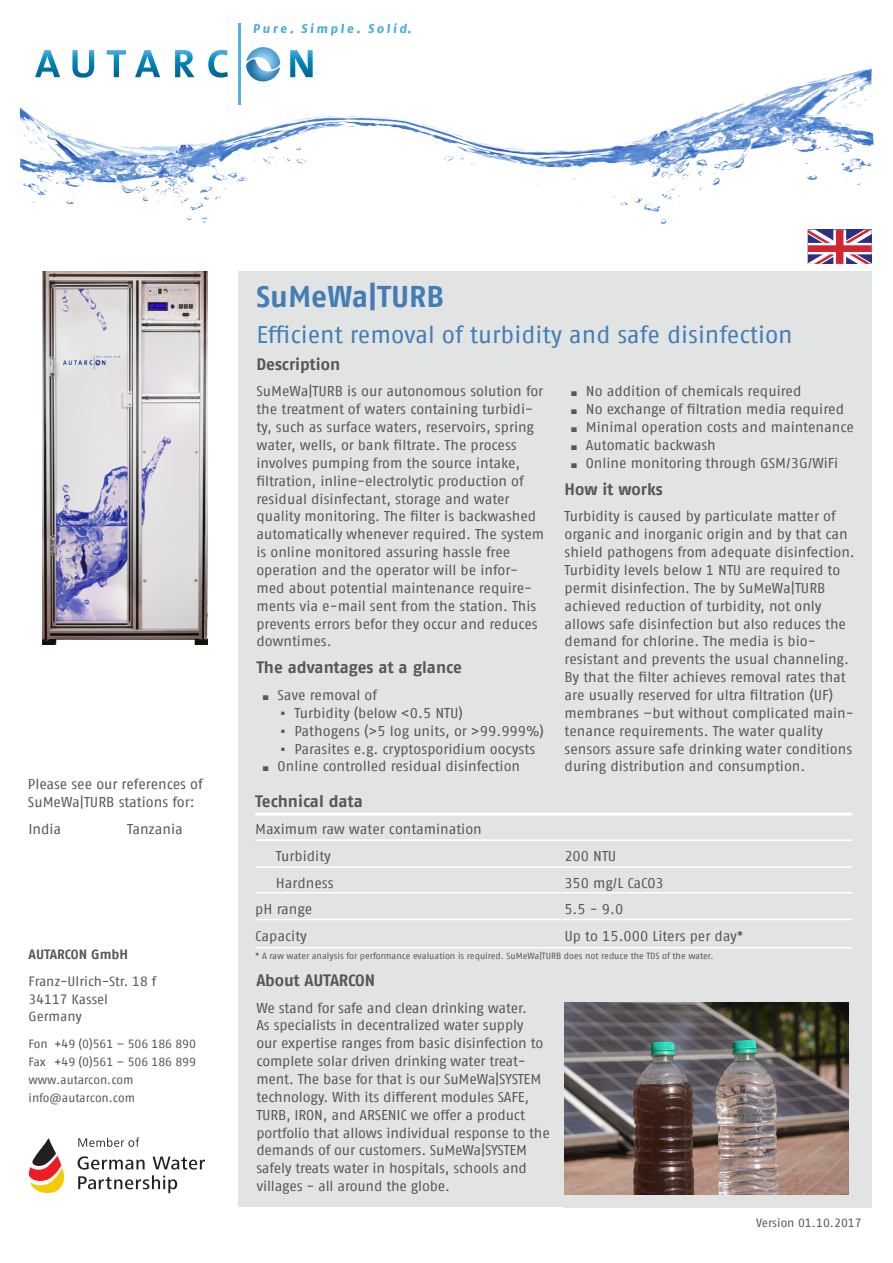
<style>
.page{position:relative;width:893px;height:1263px;background:#fff}
.page>*{position:absolute;margin:0;border:0;box-sizing:border-box;transform-origin:0 0}
.TITEL{font:700 30px "Fago Offc";color:#437db5}
.TITEL-2{font:24px "Fago Offc";color:#437db5}
.Überschrift1{font:700 16.5px "Fago Offc";letter-spacing:-.005em;color:#54575b}
.Text2{font:14.25px/17.9px "Fago Offc";letter-spacing:-.005em;color:#54575b}
.Text1{font:14.25px/17.9px "Fago Offc";letter-spacing:-.01em;color:#54575b}
.Aufzählung_eingerück{font:14.25px "Fago Offc";color:#54575b}
.t1{font:13.5px "Fago Offc";letter-spacing:-.005em;color:#54575b}
.t2{font:700 13.5px "Fago Offc";color:#54575b}
.t3{font:12px "Fago Offc";letter-spacing:-.01em;color:#54575b}
._6px_Tabelle{font:9px "Fago Offc";color:#54575b}
.s1{font-family:"Arial"}
</style>
<div class="page">
<svg style="left:78px;top:1137px;width:61px;height:10px"></svg>
<svg style="left:78px;top:1156px;width:67px;height:13px"></svg>
<svg style="left:153px;top:1156px;width:52px;height:13px"></svg>
<svg style="left:78px;top:1175px;width:99px;height:18px"></svg>
<svg style="left:29px;top:1138px;width:35px;height:55px"></svg>
<div style="left:238px;top:271px;width:634px;height:936px;background:#e2e4e4"></div>
<img style="left:19px;top:31px;width:855px;height:211px">
<svg style="left:253px;top:24px;width:40px;height:10px"></svg>
<svg style="left:302px;top:23px;width:58px;height:12px"></svg>
<svg style="left:368px;top:23px;width:43px;height:11px"></svg>
<svg style="left:290px;top:50px;width:23px;height:27px"></svg>
<hr style="left:238px;top:23px;width:3px;height:81px;background:#57b0e2">
<svg style="left:35px;top:50px;width:193px;height:28px"></svg>
<svg style="left:246px;top:47px;width:34px;height:34px"></svg>
<img style="left:42px;top:271px;width:165px;height:373px">
<svg style="left:808px;top:229px;width:64px;height:35px"></svg>
<img style="left:565px;top:1002px;width:283px;height:192px">
<hr style="left:255px;top:813px;width:597px;height:3px;background:#fff">
<hr style="left:255px;top:839px;width:597px;height:2px;background:#fff">
<hr style="left:255px;top:866px;width:597px;height:2px;background:#fff">
<hr style="left:255px;top:892px;width:597px;height:1px;background:#fff">
<hr style="left:255px;top:919px;width:597px;height:1px;background:#fff">
<hr style="left:255px;top:947px;width:597px;height:1px;background:#fff">
<p class="Text2" style="left:28px;top:776px;width:176px">Please see our references of<br>SuMeWa|TURB stations for:</p>
<p class="Text2" style="left:28px;top:820px;width:34px">India</p>
<p class="Text2" style="left:127px;top:820px;width:57px">Tanzania</p>
<p class="t2" style="left:29px;top:946px;width:101px">AUTARCON GmbH</p>
<p class="t1" style="left:29px;top:973px;width:129px">Franz-Ulrich-Str. 18 f</p>
<p class="t1" style="left:29px;top:991px;width:81px">34117 Kassel</p>
<p class="t1" style="left:29px;top:1009px;width:55px">Germany</p>
<p class="t3" style="left:29px;top:1037px;width:169px">Fon +49 (0)561 – 506 186 890</p>
<p class="t3" style="left:29px;top:1055px;width:169px">Fax +49 (0)561 – 506 186 899</p>
<p class="t3" style="left:29px;top:1073px;width:106px">www.autarcon.com</p>
<p class="t3" style="left:29px;top:1091px;width:108px">info@autarcon.com</p>
<p class="TITEL" style="left:256px;top:279px;width:189px">SuMeWa|TURB</p>
<p class="TITEL-2" style="left:256px;top:321px;width:538px">Efficient removal of turbidity and safe disinfection</p>
<p class="Überschrift1" style="left:256px;top:354px;width:85px">Description</p>
<p class="Text2" style="left:256px;top:383px;width:289px">SuMeWa|TURB is our autonomous solution for the treatment of waters containing turbidi&shy;ty, such as surface waters, reservoirs, spring water, wells, or bank filtrate. The process involves pumping from the source intake, filtration, inline-electrolytic production of residual disinfectant, storage and water quality monitoring. The filter is backwashed automatically whenever required. The system is online monitored assuring hassle free operation and the operator will be infor&shy;med about potential maintenance require&shy;ments via e-mail sent from the station. This prevents errors befor they occur and reduces downtimes.</p>
<p class="Überschrift1" style="left:256px;top:658px;width:207px">The advantages at a glance</p>
<p class="Text2" style="left:261px;top:686px;width:118px">▪ Save removal of</p>
<p class="Aufzählung_eingerück" style="left:280px;top:705px;width:184px"><span class="s1">▪</span> Turbidity (below &lt;0.5 NTU)</p>
<p class="Aufzählung_eingerück" style="left:280px;top:723px;width:265px"><span class="s1">▪</span> Pathogens (&gt;5 log units, or &gt;99.999%)</p>
<p class="Aufzählung_eingerück" style="left:280px;top:740px;width:256px"><span class="s1">▪</span> Parasites e.g. cryptosporidium oocysts</p>
<p class="Text2" style="left:261px;top:758px;width:261px">▪ Online controlled residual disinfection</p>
<p class="Text2" style="left:569px;top:383px;width:234px">▪ No addition of chemicals required</p>
<p class="Text2" style="left:569px;top:400px;width:277px">▪ No exchange of filtration media required</p>
<p class="Text2" style="left:569px;top:418px;width:287px">▪ Minimal operation costs and maintenance</p>
<p class="Text2" style="left:569px;top:436px;width:148px">▪ Automatic backwash</p>
<p class="Text2" style="left:569px;top:454px;width:271px">▪ Online monitoring through GSM/3G/WiFi</p>
<p class="Überschrift1" style="left:565px;top:479px;width:100px">How it works</p>
<p class="Text2" style="left:565px;top:508px;width:292px">Turbidity is caused by particulate matter of organic and inorganic origin and by that can shield pathogens from adequate disinfection.<br>Turbidity levels below 1 NTU are required to permit disinfection. The by SuMeWa|TURB achieved reduction of turbidity, not only allows safe disinfection but also reduces the demand for chlorine. The media is bio&shy;resistant and prevents the usual channeling.<br>By that the filter achieves removal rates that are usually reserved for ultra filtration (UF) membranes –but without complicated main&shy;tenance requirements. The water quality sensors assure safe drinking water conditions during distribution and consumption.</p>
<p class="Überschrift1" style="left:255px;top:792px;width:109px">Technical data</p>
<p class="Text2" style="left:255px;top:820px;width:228px">Maximum raw water contamination</p>
<p class="Text2" style="left:276px;top:847px;width:57px">Turbidity</p>
<p class="Text2" style="left:564px;top:847px;width:54px">200 NTU</p>
<p class="Text2" style="left:276px;top:874px;width:59px">Hardness</p>
<p class="Text2" style="left:564px;top:874px;width:101px">350 mg/L CaCO3</p>
<p class="Text2" style="left:255px;top:901px;width:58px">pH range</p>
<p class="Text2" style="left:564px;top:901px;width:61px">5.5 - 9.0</p>
<p class="Text2" style="left:255px;top:927px;width:53px">Capacity</p>
<p class="Text2" style="left:564px;top:927px;width:181px">Up to 15.000 Liters per day*</p>
<p class="_6px_Tabelle" style="left:255px;top:951px;width:460px">* A raw water analysis for performance evaluation is required. SuMeWa|TURB does not reduce the TDS of the water.</p>
<p class="Überschrift1" style="left:256px;top:970px;width:120px">About AUTARCON</p>
<p class="Text1" style="left:256px;top:999px;width:295px">We stand for safe and clean drinking water.<br>As specialists in decentralized water supply<br>our expertise ranges from basic disinfection to complete solar driven drinking water treat&shy;ment. The base for that is our SuMeWa|SYSTEM technology. With its different modules SAFE, TURB, IRON, and ARSENIC we offer a product portfolio that allows individual response to the demands of our customers. SuMeWa|SYSTEM safely treats water in hospitals, schools and villages - all around the globe.</p>
<p class="t3" style="left:756px;top:1216px;width:107px">Version 01.10.2017</p>
</div>
